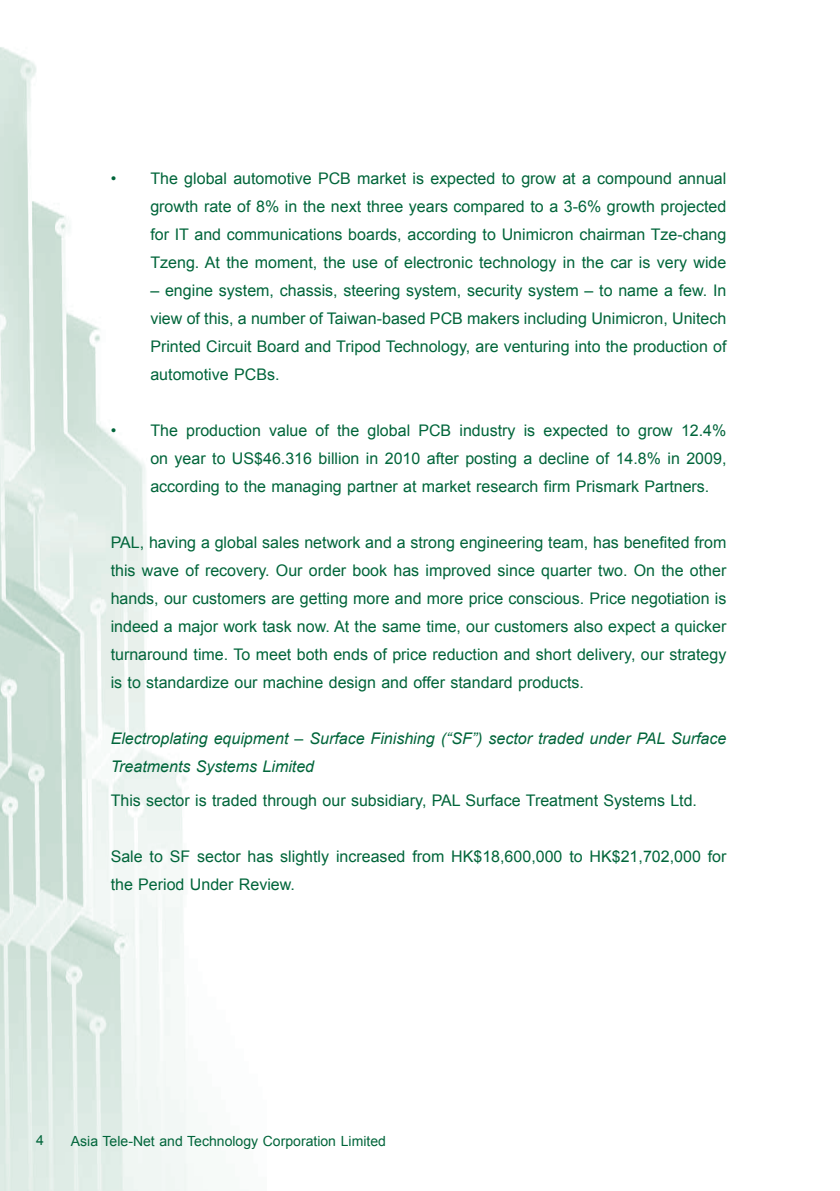
<style>
.page{position:relative;width:840px;height:1191px;background:#fff}
.page>*{position:absolute;margin:0;border:0;box-sizing:border-box;transform-origin:0 0}
.t1{font:16px/28px "Arial";color:#00653a;text-align:justify}
.t2{font:italic 16px/28px "Arial";color:#00653a}
.t3{font:14px "Arial";color:#00653a}
</style>
<div class="page">
<img style="left:0;top:47px;width:188px;height:1144px">
<p class="t1" style="left:150px;top:164px;width:577px;text-indent:-40px">• The global automotive PCB market is expected to grow at a compound annual growth rate of 8% in the next three years compared to a 3-6% growth projected for IT and communications boards, according to Unimicron chairman Tze-chang Tzeng. At the moment, the use of electronic technology in the car is very wide</p>
<p class="t1" style="left:150px;top:276px;width:577px">– engine system, chassis, steering system, security system – to name a few. In view of this, a number of Taiwan-based PCB makers including Unimicron, Unitech Printed Circuit Board and Tripod Technology, are venturing into the production of automotive PCBs.</p>
<p class="t1" style="left:150px;top:416px;width:577px;text-indent:-40px">• The production value of the global PCB industry is expected to grow 12.4% on year to US$46.316 billion in 2010 after posting a decline of 14.8% in 2009, according to the managing partner at market research firm Prismark Partners.</p>
<p class="t1" style="left:111px;top:528px;width:617px">PAL, having a global sales network and a strong engineering team, has benefited from this wave of recovery. Our order book has improved since quarter two. On the other hands, our customers are getting more and more price conscious. Price negotiation is indeed a major work task now. At the same time, our customers also expect a quicker turnaround time. To meet both ends of price reduction and short delivery, our strategy is to standardize our machine design and offer standard products.</p>
<p class="t2" style="left:111px;top:724px;width:617px">Electroplating equipment – Surface Finishing (“SF”) sector traded under PAL Surface<br>Treatments Systems Limited</p>
<p class="t1" style="left:111px;top:786px;width:587px">This sector is traded through our subsidiary, PAL Surface Treatment Systems Ltd.</p>
<p class="t1" style="left:111px;top:842px;width:617px">Sale to SF sector has slightly increased from HK$18,600,000 to HK$21,702,000 for the Period Under Review.</p>
<p class="t3" style="left:71px;top:1131px;width:316px">Asia Tele-Net and Technology Corporation Limited</p>
</div>
